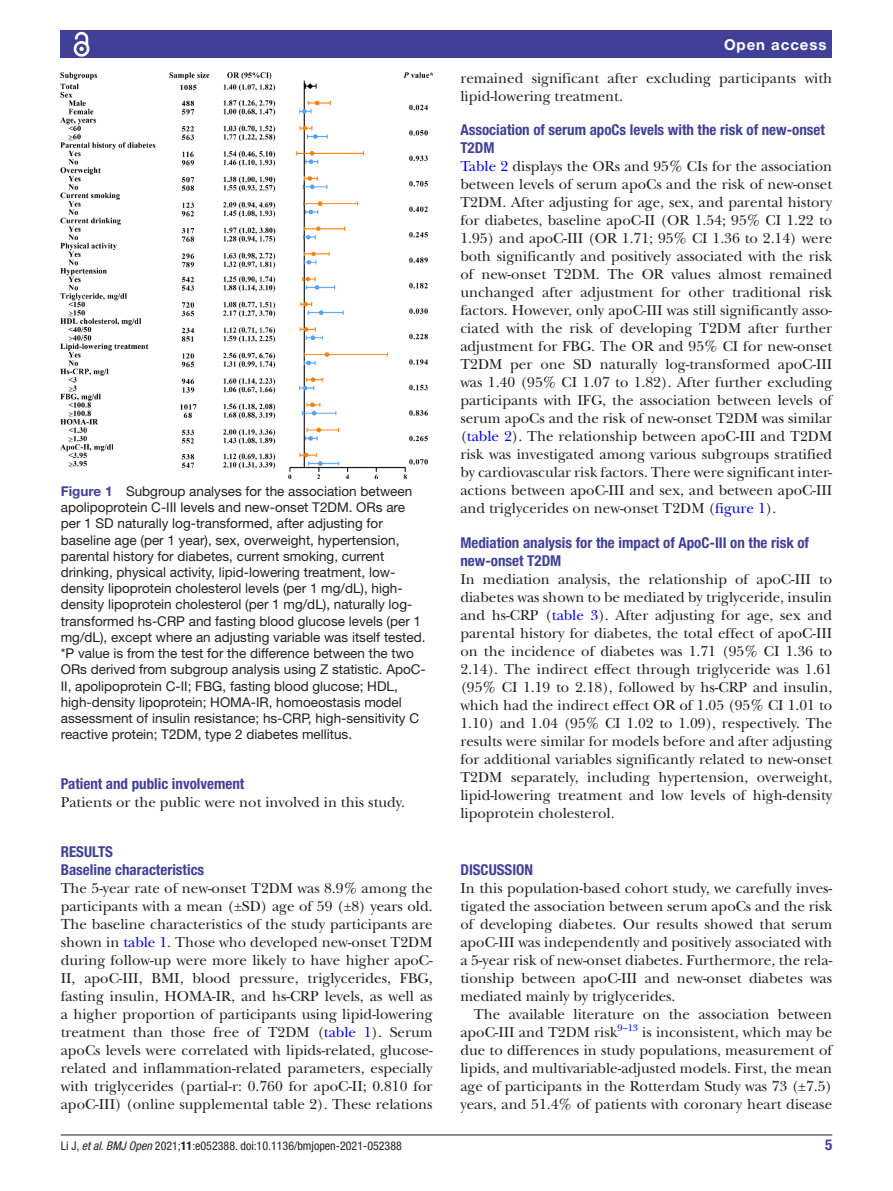
<style>
.page{position:relative;width:893px;height:1191px;background:#fff}
.page>*{position:absolute;margin:0;border:0;box-sizing:border-box;transform-origin:0 0}
.t1{font:15px/18px "New Baskerville";color:#231f20;text-align:justify}
.t2{font:700 condensed 15px/18px "Helvetica Neue LT Std";color:#414099}
.t3{font:700 15px "Helvetica Neue LT Std";letter-spacing:.065em;color:#fff}
.t4{font:13.5px/16.2px "Helvetica Neue LT Std";color:#231f20}
.t5{font:condensed 12px "Helvetica Neue LT Std";color:#231f20}
.s1{font-weight:700;color:#414099}
.s2{color:#00f}
.s3{font-style:italic}
.s4{font-weight:700}
</style>
<div class="page">
<hr style="left:61px;top:1134px;width:771px;height:1px;background:#231f20">
<div style="left:61px;top:31px;width:771px;height:27px;background:#414099"></div>
<svg style="left:73px;top:31px;width:17px;height:26px"></svg>
<img style="left:61px;top:73px;width:372px;height:405px">
<p class="t4" style="left:61px;top:483px;width:367px"><span class="s1">Figure 1</span> Subgroup analyses for the association between apolipoprotein C-III levels and new-onset T2DM. ORs are per 1 SD naturally log-transformed, after adjusting for baseline age (per 1 year), sex, overweight, hypertension, parental history for diabetes, current smoking, current drinking, physical activity, lipid-lowering treatment, low&shy;density lipoprotein cholesterol levels (per 1 mg/dL), high&shy;density lipoprotein cholesterol (per 1 mg/dL), naturally log&shy;transformed hs-CRP and fasting blood glucose levels (per 1 mg/dL), except where an adjusting variable was itself tested. *P value is from the test for the difference between the two ORs derived from subgroup analysis using Z statistic. ApoC-II, apolipoprotein C-II; FBG, fasting blood glucose; HDL, high-density lipoprotein; HOMA-IR, homoeostasis model assessment of insulin resistance; hs-CRP, high-sensitivity C reactive protein; T2DM, type 2 diabetes mellitus.</p>
<p class="t2" style="left:61px;top:774px;width:185px">Patient and public involvement</p>
<p class="t1" style="left:61px;top:793px;width:346px">Patients or the public were not involved in this study.</p>
<p class="t2" style="left:61px;top:842px;width:145px">RESULTS<br>Baseline characteristics</p>
<p class="t1" style="left:61px;top:879px;width:373px">The 5-year rate of new-onset T2DM was 8.9% among the participants with a mean (±SD) age of 59 (±8) years old.<br>The baseline characteristics of the study participants are shown in <span class="s2">table 1</span>. Those who developed new-onset T2DM during follow-up were more likely to have higher apoC-II, apoC-III, BMI, blood pressure, triglycerides, FBG, fasting insulin, HOMA-IR, and hs-CRP levels, as well as a higher proportion of participants using lipid-lowering treatment than those free of T2DM (<span class="s2">table 1</span>). Serum apoCs levels were correlated with lipids-related, glucose&shy;related and inflammation-related parameters, especially with triglycerides (partial-r: 0.760 for apoC-II; 0.810 for apoC-III) (online supplemental table 2). These relations</p>
<p class="t3" style="left:724px;top:35px;width:104px">Open access</p>
<p class="t1" style="left:460px;top:69px;width:373px">remained significant after excluding participants with lipid-lowering treatment.</p>
<p class="t2" style="left:460px;top:121px;width:366px">Association of serum apoCs levels with the risk of new-onset<br>T2DM</p>
<p class="t1" style="left:460px;top:158px;width:373px"><span class="s2">Table 2</span> displays the ORs and 95% CIs for the association between levels of serum apoCs and the risk of new-onset T2DM. After adjusting for age, sex, and parental history for diabetes, baseline apoC-II (OR 1.54; 95% CI 1.22 to 1.95) and apoC-III (OR 1.71; 95% CI 1.36 to 2.14) were both significantly and positively associated with the risk of new-onset T2DM. The OR values almost remained unchanged after adjustment for other traditional risk factors. However, only apoC-III was still significantly asso&shy;ciated with the risk of developing T2DM after further adjustment for FBG. The OR and 95% CI for new-onset T2DM per one SD naturally log-transformed apoC-III was 1.40 (95% CI 1.07 to 1.82). After further excluding participants with IFG, the association between levels of serum apoCs and the risk of new-onset T2DM was similar (<span class="s2">table 2</span>). The relationship between apoC-III and T2DM risk was investigated among various subgroups stratified by cardiovascular risk factors. There were significant inter&shy;actions between apoC-III and sex, and between apoC-III and triglycerides on new-onset T2DM (<span class="s2">figure 1</span>).</p>
<p class="t2" style="left:460px;top:533px;width:350px">Mediation analysis for the impact of ApoC-III on the risk of new-onset T2DM</p>
<p class="t1" style="left:460px;top:570px;width:373px">In mediation analysis, the relationship of apoC-III to diabetes was shown to be mediated by triglyceride, insulin and hs-CRP (<span class="s2">table 3</span>). After adjusting for age, sex and parental history for diabetes, the total effect of apoC-III on the incidence of diabetes was 1.71 (95% CI 1.36 to 2.14). The indirect effect through triglyceride was 1.61 (95% CI 1.19 to 2.18), followed by hs-CRP and insulin, which had the indirect effect OR of 1.05 (95% CI 1.01 to 1.10) and 1.04 (95% CI 1.02 to 1.09), respectively. The results were similar for models before and after adjusting for additional variables significantly related to new-onset T2DM separately, including hypertension, overweight, lipid-lowering treatment and low levels of high-density lipoprotein cholesterol.</p>
<p class="t2" style="left:460px;top:860px;width:74px">DISCUSSION</p>
<p class="t1" style="left:460px;top:879px;width:373px">In this population-based cohort study, we carefully inves&shy;tigated the association between serum apoCs and the risk of developing diabetes. Our results showed that serum apoC-III was independently and positively associated with a 5-year risk of new-onset diabetes. Furthermore, the rela&shy;tionship between apoC-III and new-onset diabetes was mediated mainly by triglycerides.</p>
<p class="t1" style="left:460px;top:1005px;width:373px;text-indent:14px">The available literature on the association between apoC-III and T2DM risk<sup>9–13</sup> is inconsistent, which may be due to differences in study populations, measurement of lipids, and multivariable-adjusted models. First, the mean age of participants in the Rotterdam Study was 73 (±7.5) years, and 51.4% of patients with coronary heart disease</p>
<p class="t5" style="left:61px;top:1138px;width:343px">Li J, <span class="s3">et al</span>. <span class="s3">BMJ Open</span> 2021;<span class="s4">11</span>:e052388. doi:10.1136/bmjopen-2021-052388</p>
<p class="t2" style="left:825px;top:1135px;width:9px">5</p>
</div>
